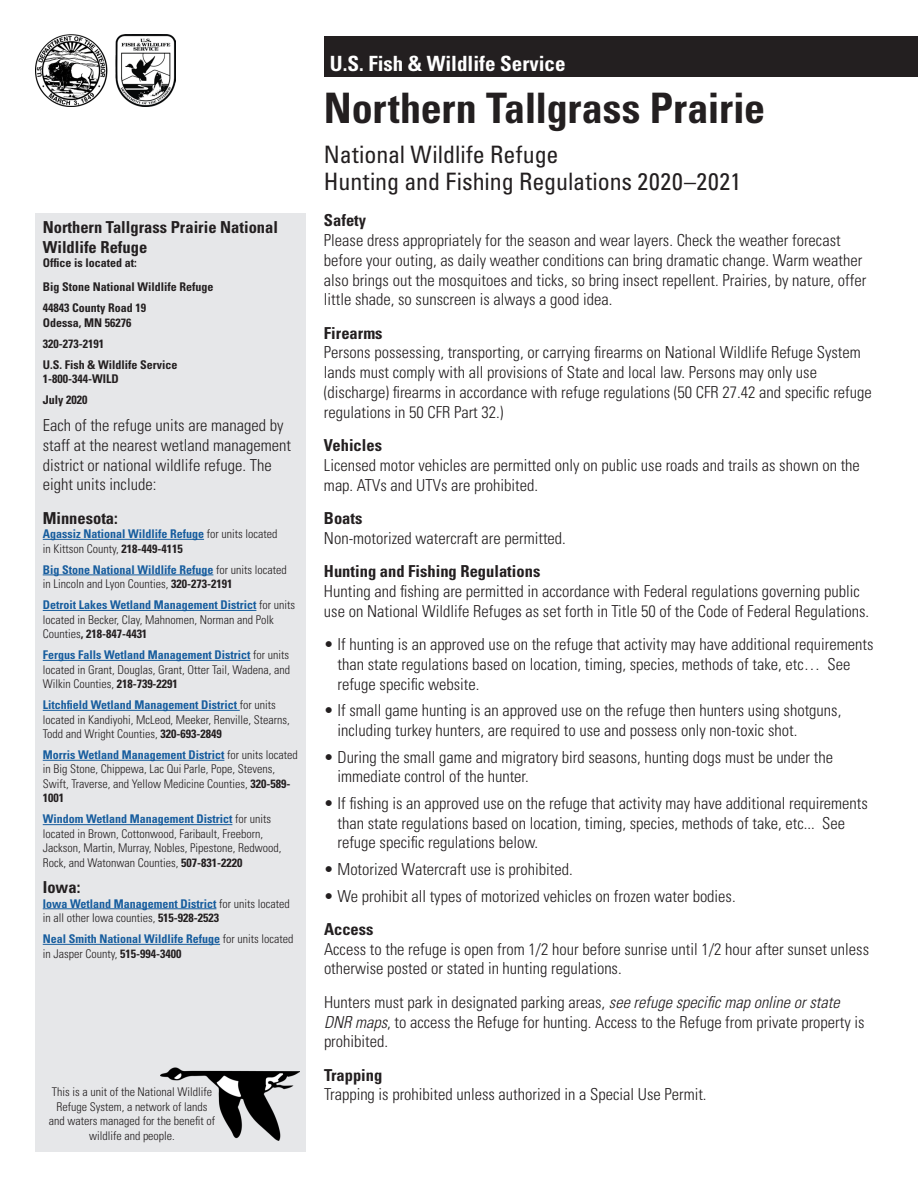
<style>
.page{position:relative;width:918px;height:1188px;background:#fff}
.page>*{position:absolute;margin:0;border:0;box-sizing:border-box;transform-origin:0 0}
.t1{font:700 condensed 42px "Univers";letter-spacing:-.005em;color:#231f20}
.t2{font:condensed 24px/27px "Univers";color:#231f20}
.t3{font:700 condensed 21px "Univers";color:#fff}
.p-Bullets{font:300 condensed 16.5px/19.8px "Univers";color:#231f20}
.H3-Section_Titles{font:700 condensed 16.5px/19.8px "Univers";color:#231f20}
.p-Contact_Informatio{font:300 condensed 12px/14.4px "Univers";color:#231f20}
.p-Contact_Informatio-2{font:700 condensed 12px/14.4px "Univers";color:#231f20}
.p-Contact_Informatio-3{font:700 condensed 12px/14.4px "Univers";color:#175d9e}
.s1{font-weight:700;color:#175d9e}
.s2{font-weight:700}
.s3{font-weight:300;color:#231f20}
.s4{color:#231f20}
.s5{font-style:italic}
</style>
<div class="page">
<img style="left:36px;top:35px;width:139px;height:71px">
<div style="left:36px;top:213px;width:270px;height:939px;background:#e6e7e9"></div>
<hr style="left:43px;top:539px;width:161px;height:1px;background:#175d9e">
<hr style="left:43px;top:575px;width:170px;height:1px;background:#175d9e">
<hr style="left:43px;top:610px;width:213px;height:1px;background:#175d9e">
<hr style="left:43px;top:660px;width:207px;height:1px;background:#175d9e">
<hr style="left:43px;top:710px;width:197px;height:1px;background:#175d9e">
<hr style="left:43px;top:760px;width:181px;height:1px;background:#175d9e">
<hr style="left:43px;top:824px;width:189px;height:1px;background:#175d9e">
<hr style="left:43px;top:908px;width:173px;height:1px;background:#175d9e">
<hr style="left:43px;top:944px;width:177px;height:1px;background:#175d9e">
<div style="left:324px;top:36px;width:594px;height:40px;background:#231f20"></div>
<img style="left:161px;top:1067px;width:139px;height:73px">
<h3 class="H3-Section_Titles" style="left:43px;top:217px;width:237px">Northern Tallgrass Prairie National<br>Wildlife Refuge</h3>
<p class="p-Contact_Informatio-2" style="left:43px;top:251px;width:172px;line-height:24px">Office is located at:<br>Big Stone National Wildlife Refuge</p>
<p class="p-Contact_Informatio-2" style="left:43px;top:301px;width:105px">44843 County Road 19<br>Odessa, MN 56276</p>
<p class="p-Contact_Informatio-2" style="left:43px;top:336px;width:63px">320-273-2191</p>
<p class="p-Contact_Informatio-2" style="left:43px;top:357px;width:136px">U.S. Fish &amp; Wildlife Service<br>1-800-344-WILD</p>
<p class="p-Contact_Informatio-2" style="left:43px;top:393px;width:46px">July 2020</p>
<p class="p-Bullets" style="left:43px;top:415px;width:250px">Each of the refuge units are managed by staff at the nearest wetland management district or national wildlife refuge. The eight units include:</p>
<h3 class="H3-Section_Titles" style="left:43px;top:508px;width:77px">Minnesota:</h3>
<p class="p-Contact_Informatio" style="left:43px;top:527px;width:236px"><span class="s1">Agassiz National Wildlife Refuge</span> for units located in Kittson County, <span class="s2">218-449-4115</span></p>
<p class="p-Contact_Informatio" style="left:43px;top:562px;width:245px"><span class="s1">Big Stone National Wildlife Refuge</span> for units located in Lincoln and Lyon Counties, <span class="s2">320-273-2191</span></p>
<p class="p-Contact_Informatio" style="left:43px;top:598px;width:254px"><span class="s1">Detroit Lakes Wetland Management District</span> for units located in Becker, Clay, Mahnomen, Norman and Polk<br>Counties<span class="s2">, 218-847-4431</span></p>
<p class="p-Contact_Informatio" style="left:43px;top:648px;width:249px;text-align:justify"><span class="s1">Fergus Falls Wetland Management District</span> for units located in Grant, Douglas, Grant, Otter Tail, Wadena, and Wilkin Counties, <span class="s2">218-739-2291</span></p>
<p class="p-Contact_Informatio" style="left:43px;top:698px;width:249px"><span class="s1">Litchfield Wetland Management District</span> for units located in Kandiyohi, McLeod, Meeker, Renville, Stearns,<br>Todd and Wright Counties, <span class="s2">320-693-2849</span></p>
<p class="p-Contact_Informatio" style="left:43px;top:748px;width:256px"><span class="s1">Morris Wetland Management District</span> for units located in Big Stone, Chippewa, Lac Qui Parle, Pope, Stevens, Swift, Traverse, and Yellow Medicine Counties, <span class="s2">320-589- 1001</span></p>
<p class="p-Contact_Informatio" style="left:43px;top:812px;width:240px"><span class="s1">Windom Wetland Management District</span> for units located in Brown, Cottonwood, Faribault, Freeborn, Jackson, Martin, Murray, Nobles, Pipestone, Redwood, Rock, and Watonwan Counties, <span class="s2">507-831-2220</span></p>
<h3 class="H3-Section_Titles" style="left:43px;top:877px;width:39px">Iowa:</h3>
<p class="p-Contact_Informatio" style="left:43px;top:896px;width:248px"><span class="s1">Iowa Wetland Management District</span> for units located in all other Iowa counties, <span class="s2">515-928-2523</span></p>
<p class="p-Contact_Informatio-3" style="left:43px;top:932px;width:252px">Neal Smith National Wildlife Refuge <span class="s3">for units located in Jasper County,</span> <span class="s4">515-994-3400</span></p>
<p class="p-Contact_Informatio" style="left:49px;top:1085px;width:168px;text-align:center">This is a unit of the National Wildlife<br>Refuge System, a network of lands and waters managed for the benefit of wildlife and people.</p>
<p class="t3" style="left:330px;top:50px;width:237px">U.S. Fish &amp; Wildlife Service</p>
<h1 class="t1" style="left:324px;top:82px;width:443px">Northern Tallgrass Prairie</h1>
<h1 class="t2" style="left:324px;top:141px;width:419px">National Wildlife Refuge<br>Hunting and Fishing Regulations 2020–2021</h1>
<h2 class="H3-Section_Titles" style="left:324px;top:210px;width:44px">Safety</h2>
<p class="p-Bullets" style="left:324px;top:230px;width:544px">Please dress appropriately for the season and wear layers. Check the weather forecast before your outing, as daily weather conditions can bring dramatic change. Warm weather also brings out the mosquitoes and ticks, so bring insect repellent. Prairies, by nature, offer little shade, so sunscreen is always a good idea.</p>
<h2 class="H3-Section_Titles" style="left:324px;top:323px;width:60px">Firearms</h2>
<p class="p-Bullets" style="left:324px;top:343px;width:549px">Persons possessing, transporting, or carrying firearms on National Wildlife Refuge System lands must comply with all provisions of State and local law. Persons may only use (discharge) firearms in accordance with refuge regulations (50 CFR 27.42 and specific refuge regulations in 50 CFR Part 32.)</p>
<h2 class="H3-Section_Titles" style="left:324px;top:435px;width:60px">Vehicles</h2>
<p class="p-Bullets" style="left:324px;top:455px;width:537px">Licensed motor vehicles are permitted only on public use roads and trails as shown on the map. ATVs and UTVs are prohibited.</p>
<h2 class="H3-Section_Titles" style="left:324px;top:508px;width:40px">Boats</h2>
<p class="p-Bullets" style="left:324px;top:528px;width:243px">Non-motorized watercraft are permitted.</p>
<h2 class="H3-Section_Titles" style="left:324px;top:561px;width:218px">Hunting and Fishing Regulations</h2>
<p class="p-Bullets" style="left:324px;top:581px;width:547px">Hunting and fishing are permitted in accordance with Federal regulations governing public use on National Wildlife Refuges as set forth in Title 50 of the Code of Federal Regulations.</p>
<p class="p-Bullets" style="left:337px;top:634px;width:537px;text-indent:-14px">• If hunting is an approved use on the refuge that activity may have additional requirements than state regulations based on location, timing, species, methods of take, etc… See refuge specific website.</p>
<p class="p-Bullets" style="left:337px;top:700px;width:505px;text-indent:-14px">• If small game hunting is an approved use on the refuge then hunters using shotguns, including turkey hunters, are required to use and possess only non-toxic shot.</p>
<p class="p-Bullets" style="left:337px;top:747px;width:497px;text-indent:-14px">• During the small game and migratory bird seasons, hunting dogs must be under the immediate control of the hunter.</p>
<p class="p-Bullets" style="left:337px;top:793px;width:532px;text-indent:-14px">• If fishing is an approved use on the refuge that activity may have additional requirements than state regulations based on location, timing, species, methods of take, etc... See refuge specific regulations below.</p>
<p class="p-Bullets" style="left:324px;top:859px;width:250px">• Motorized Watercraft use is prohibited.</p>
<p class="p-Bullets" style="left:324px;top:886px;width:413px">• We prohibit all types of motorized vehicles on frozen water bodies.</p>
<h2 class="H3-Section_Titles" style="left:324px;top:919px;width:51px">Access</h2>
<p class="p-Bullets" style="left:324px;top:939px;width:547px">Access to the refuge is open from 1/2 hour before sunrise until 1/2 hour after sunset unless otherwise posted or stated in hunting regulations.</p>
<p class="p-Bullets" style="left:324px;top:992px;width:542px">Hunters must park in designated parking areas, <span class="s5">see refuge specific map online or state<br>DNR maps</span>, to access the Refuge for hunting. Access to the Refuge from private property is prohibited.</p>
<h3 class="H3-Section_Titles" style="left:324px;top:1065px;width:60px">Trapping</h3>
<p class="p-Bullets" style="left:324px;top:1085px;width:384px">Trapping is prohibited unless authorized in a Special Use Permit.</p>
</div>
